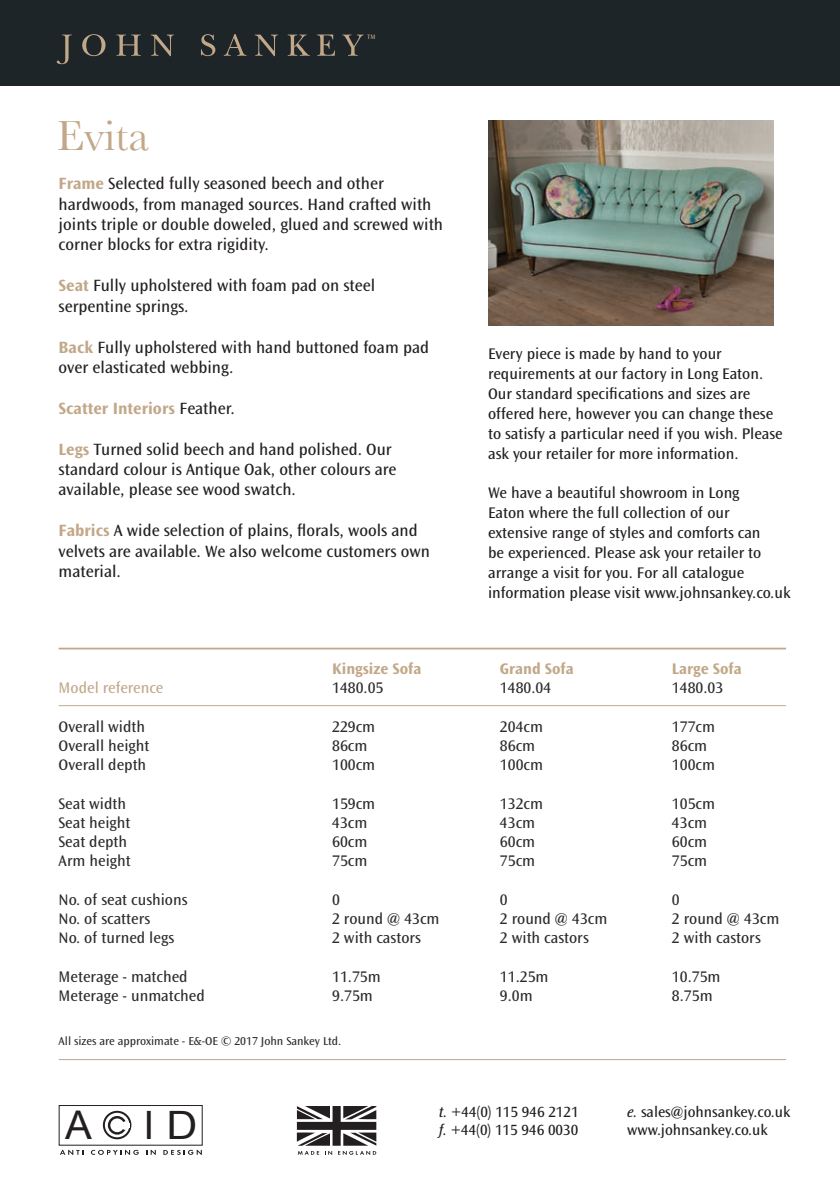
<style>
.page{position:relative;width:840px;height:1191px;background:#fff}
.page>*{position:absolute;margin:0;border:0;box-sizing:border-box;transform-origin:0 0}
.t1{font:44px "Baskerville";color:#c2a889}
.t2{font:39.6px "Arial";color:#231f20}
.t3{font:39px "Arial";color:#231f20}
.t4{font:17px/20.4px "Ocean Sans";color:#231f20}
.t5{font:700 17px "Ocean Sans";color:#c2a889}
.t6{font:16px/20px "Ocean Sans";color:#231f20}
.t7{font:16px "Ocean Sans";color:#2e2b2c}
.t8{font:700 16px/19.2px "Ocean Sans";color:#c2a889}
.t9{font:16px "Ocean Sans";color:#c2a889}
.t10{font:15.4px "Ocean Sans";color:#231f20}
.t11{font:12px "Ocean Sans";color:#2e2b2c}
.t12{font:6.6px "Ocean Sans";color:#c2a889}
.s1{font-weight:700;color:#c2a889}
.s2{font-weight:400;color:#231f20}
.s3{font-weight:400;color:#2e2b2c}
.s4{font-style:italic}
</style>
<div class="page">
<div style="left:0;top:0;width:839px;height:85px;background:#1d2529"></div>
<svg style="left:57px;top:35px;width:15px;height:29px"></svg>
<svg style="left:82px;top:34px;width:23px;height:22px"></svg>
<svg style="left:116px;top:35px;width:25px;height:21px"></svg>
<svg style="left:151px;top:35px;width:23px;height:21px"></svg>
<svg style="left:201px;top:34px;width:14px;height:22px"></svg>
<svg style="left:224px;top:34px;width:22px;height:22px"></svg>
<svg style="left:255px;top:35px;width:23px;height:21px"></svg>
<svg style="left:287px;top:35px;width:22px;height:21px"></svg>
<svg style="left:317px;top:35px;width:18px;height:21px"></svg>
<svg style="left:342px;top:35px;width:21px;height:21px"></svg>
<svg style="left:298px;top:1151px;width:34px;height:3px"></svg>
<svg style="left:338px;top:1151px;width:38px;height:3px"></svg>
<svg style="left:296px;top:1106px;width:81px;height:40px"></svg>
<svg style="left:297px;top:1106px;width:79px;height:39px"></svg>
<div style="left:59px;top:1105px;width:143px;height:40px;border:1px solid #231f20"></div>
<svg style="left:101px;top:1109px;width:32px;height:31px"></svg>
<svg style="left:104px;top:1111px;width:26px;height:27px"></svg>
<div style="left:103px;top:1110px;width:28px;height:29px;border:2px solid #231f20;border-radius:50%"></div>
<svg style="left:108px;top:1116px;width:18px;height:18px"></svg>
<div style="left:110px;top:1118px;width:14px;height:14px;background:#fff;border-radius:50%"></div>
<hr style="left:115px;top:1123px;width:14px;height:4px;background:#fff">
<svg style="left:60px;top:1149px;width:23px;height:5px"></svg>
<svg style="left:91px;top:1149px;width:48px;height:5px"></svg>
<svg style="left:146px;top:1149px;width:10px;height:5px"></svg>
<svg style="left:163px;top:1149px;width:39px;height:5px"></svg>
<svg style="left:121px;top:1120px;width:7px;height:10px"></svg>
<hr style="left:59px;top:647px;width:726px;height:2px;background:#c2a889">
<hr style="left:59px;top:705px;width:726px;height:1px;background:#c2a889">
<hr style="left:59px;top:1059px;width:726px;height:1px;background:#c2a889">
<img style="left:488px;top:120px;width:285px;height:205px">
<p class="t12" style="left:367px;top:34px;width:10px">TM</p>
<p class="t1" style="left:57px;top:109px;width:94px">Evita</p>
<p class="t4" style="left:59px;top:174px;width:386px"><span class="s1">Frame</span> Selected fully seasoned beech and other hardwoods, from managed sources. Hand crafted with joints triple or double doweled, glued and screwed with corner blocks for extra rigidity.</p>
<p class="t4" style="left:59px;top:276px;width:318px"><span class="s1">Seat</span> Fully upholstered with foam pad on steel</p>
<p class="t4" style="left:59px;top:296px;width:131px">serpentine springs.</p>
<p class="t4" style="left:59px;top:337px;width:372px"><span class="s1">Back</span> Fully upholstered with hand buttoned foam pad over elasticated webbing.</p>
<p class="t5" style="left:59px;top:399px;width:178px">Scatter Interiors <span class="s2">Feather.</span></p>
<p class="t4" style="left:59px;top:439px;width:339px"><span class="s1">Legs</span> Turned solid beech and hand polished. Our standard colour is Antique Oak, other colours are available, please see wood swatch.</p>
<p class="t4" style="left:59px;top:520px;width:372px"><span class="s1">Fabrics</span> A wide selection of plains, florals, wools and velvets are available. We also welcome customers own material.</p>
<p class="t9" style="left:59px;top:679px;width:106px">Model reference</p>
<p class="t7" style="left:59px;top:717px;width:88px">Overall width</p>
<p class="t7" style="left:59px;top:737px;width:92px">Overall height</p>
<p class="t7" style="left:59px;top:756px;width:89px">Overall depth</p>
<p class="t7" style="left:59px;top:794px;width:69px">Seat width</p>
<p class="t7" style="left:59px;top:813px;width:73px">Seat height</p>
<p class="t7" style="left:59px;top:833px;width:70px">Seat depth</p>
<p class="t7" style="left:59px;top:852px;width:74px">Arm height</p>
<p class="t7" style="left:59px;top:890px;width:130px">No. of seat cushions</p>
<p class="t7" style="left:59px;top:909px;width:93px">No. of scatters</p>
<p class="t7" style="left:59px;top:929px;width:117px">No. of turned legs</p>
<p class="t7" style="left:59px;top:967px;width:130px">Meterage - matched</p>
<p class="t7" style="left:59px;top:986px;width:148px">Meterage - unmatched</p>
<p class="t8" style="left:332px;top:659px;width:91px">Kingsize Sofa<br><span class="s3">1480.05</span></p>
<p class="t7" style="left:332px;top:717px;width:45px">229cm</p>
<p class="t7" style="left:332px;top:737px;width:37px">86cm</p>
<p class="t7" style="left:332px;top:756px;width:45px">100cm</p>
<p class="t7" style="left:332px;top:794px;width:45px">159cm</p>
<p class="t7" style="left:332px;top:813px;width:37px">43cm</p>
<p class="t7" style="left:332px;top:833px;width:37px">60cm</p>
<p class="t7" style="left:332px;top:852px;width:37px">75cm</p>
<p class="t7" style="left:332px;top:890px;width:9px">0</p>
<p class="t7" style="left:332px;top:909px;width:109px">2 round @ 43cm</p>
<p class="t7" style="left:332px;top:929px;width:90px">2 with castors</p>
<p class="t7" style="left:332px;top:967px;width:50px">11.75m</p>
<p class="t7" style="left:332px;top:986px;width:42px">9.75m</p>
<p class="t11" style="left:59px;top:1034px;width:284px">All sizes are approximate - E&amp;-OE © 2017 John Sankey Ltd.</p>
<p class="t6" style="left:488px;top:344px;width:296px">Every piece is made by hand to your requirements at our factory in Long Eaton.<br>Our standard specifications and sizes are offered here, however you can change these to satisfy a particular need if you wish. Please ask your retailer for more information.</p>
<p class="t6" style="left:488px;top:483px;width:304px">We have a beautiful showroom in Long<br>Eaton where the full collection of our extensive range of styles and comforts can<br>be experienced. Please ask your retailer to arrange a visit for you. For all catalogue information please visit www.johnsankey.co.uk</p>
<p class="t8" style="left:499px;top:659px;width:75px">Grand Sofa</p>
<p class="t7" style="left:499px;top:679px;width:53px">1480.04</p>
<p class="t7" style="left:499px;top:717px;width:45px">204cm</p>
<p class="t7" style="left:499px;top:737px;width:37px">86cm</p>
<p class="t7" style="left:499px;top:756px;width:45px">100cm</p>
<p class="t7" style="left:499px;top:794px;width:45px">132cm</p>
<p class="t7" style="left:499px;top:813px;width:37px">43cm</p>
<p class="t7" style="left:499px;top:833px;width:37px">60cm</p>
<p class="t7" style="left:499px;top:852px;width:37px">75cm</p>
<p class="t7" style="left:499px;top:890px;width:9px">0</p>
<p class="t7" style="left:499px;top:909px;width:109px">2 round @ 43cm</p>
<p class="t7" style="left:499px;top:929px;width:90px">2 with castors</p>
<p class="t7" style="left:499px;top:967px;width:50px">11.25m</p>
<p class="t7" style="left:499px;top:986px;width:34px">9.0m</p>
<p class="t8" style="left:671px;top:659px;width:71px">Large Sofa</p>
<p class="t7" style="left:671px;top:679px;width:53px">1480.03</p>
<p class="t7" style="left:671px;top:717px;width:45px">177cm</p>
<p class="t7" style="left:671px;top:737px;width:37px">86cm</p>
<p class="t7" style="left:671px;top:756px;width:45px">100cm</p>
<p class="t7" style="left:671px;top:794px;width:45px">105cm</p>
<p class="t7" style="left:671px;top:813px;width:37px">43cm</p>
<p class="t7" style="left:671px;top:833px;width:37px">60cm</p>
<p class="t7" style="left:671px;top:852px;width:37px">75cm</p>
<p class="t7" style="left:671px;top:890px;width:9px">0</p>
<p class="t7" style="left:671px;top:909px;width:109px">2 round @ 43cm</p>
<p class="t7" style="left:671px;top:929px;width:90px">2 with castors</p>
<p class="t7" style="left:671px;top:967px;width:50px">10.75m</p>
<p class="t7" style="left:671px;top:986px;width:42px">8.75m</p>
<h2 class="t2" style="left:65px;top:1099px;width:28px">A</h2>
<h3 class="t3" style="left:143px;top:1100px;width:55px">I D</h3>
<p class="t10" style="left:438px;top:1103px;width:141px"><span class="s4">t.</span> +44(0) 115 946 2121</p>
<p class="t10" style="left:626px;top:1103px;width:165px"><span class="s4">e.</span> sales@johnsankey.co.uk</p>
<p class="t10" style="left:438px;top:1121px;width:141px"><span class="s4">f.</span> +44(0) 115 946 0030</p>
<p class="t10" style="left:626px;top:1121px;width:142px">www.johnsankey.co.uk</p>
</div>
